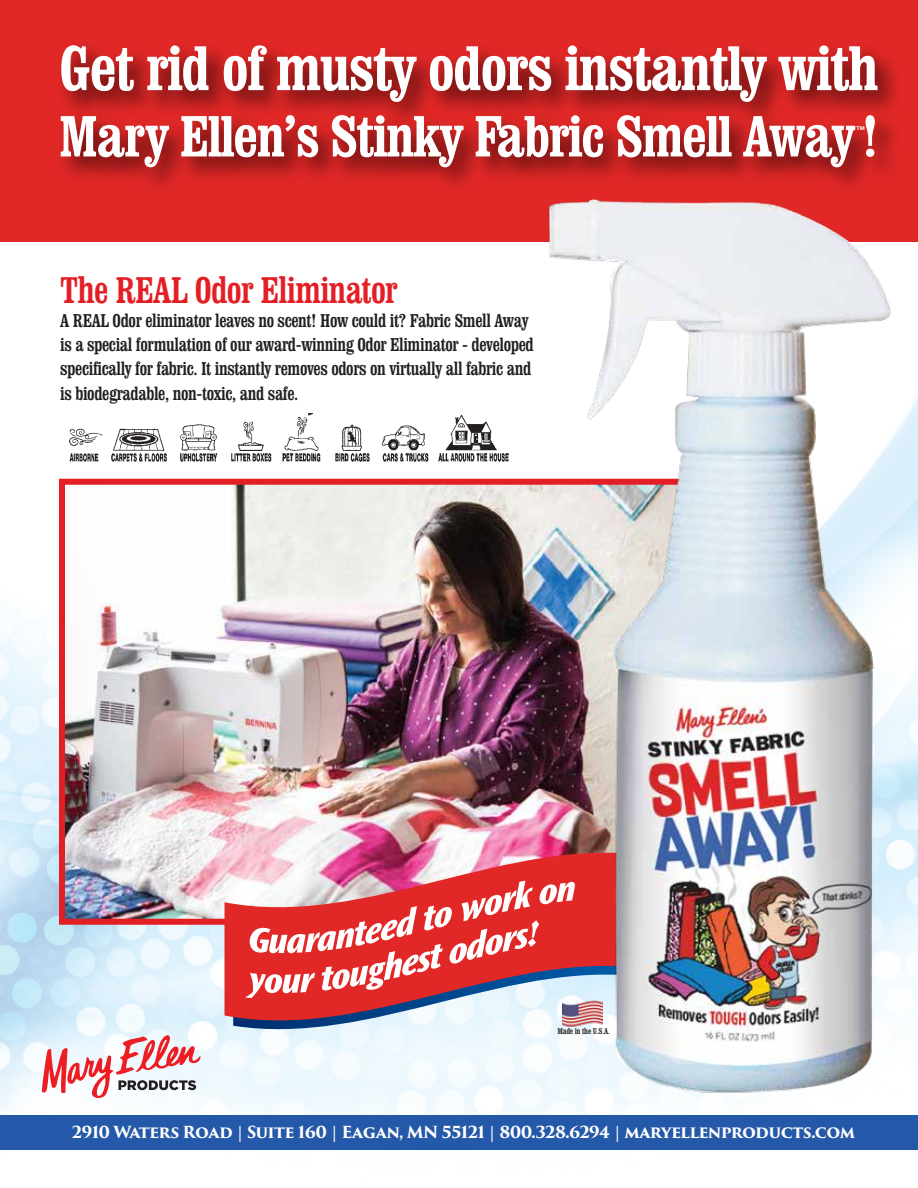
<style>
.page{position:relative;width:918px;height:1188px;background:#fff}
.page>*{position:absolute;margin:0;border:0;box-sizing:border-box;transform-origin:0 0}
.t1{font:700 condensed 61.95px "Clarendon BT";letter-spacing:-.02em;color:#fff}
.t2{font:700 condensed 57px "Clarendon BT";letter-spacing:-.02em;color:#fff}
.t3{font:condensed 38.1px "Clarendon BT";letter-spacing:-.02em;color:#e41e25}
.t4{font:condensed 19.05px/24.3px "Clarendon BT";letter-spacing:-.02em;color:#231f20}
.t5{font:700 16.2px "Trajan Pro 3";letter-spacing:-.04em;color:#fff}
.t6{font:condensed 8.55px "Clarendon BT";letter-spacing:-.02em;color:#231f20}
.t7{font:5.55px "Myriad MM 700 700";color:#fff}
</style>
<div class="page">
<img style="left:0;top:413px;width:526px;height:702px">
<img style="left:66px;top:486px;width:460px;height:432px">
<svg style="left:0;top:0;width:917px;height:242px;background:#ca2322"></svg>
<img style="left:59px;top:414px;width:458px;height:50px">
<div style="left:59px;top:479px;width:668px;height:446px;border:6px solid #e41e25"></div>
<div style="left:0;top:1115px;width:918px;height:35px;background:#2458a8"></div>
<svg style="left:225px;top:834px;width:301px;height:209px"></svg>
<svg style="left:245px;top:881px;width:281px;height:117px"></svg>
<img style="left:526px;top:160px;width:392px;height:955px">
<svg style="left:42px;top:1035px;width:160px;height:63px"></svg>
<h1 class="t1" style="left:59px;top:30px;width:820px">Get rid of musty odors instantly with</h1>
<h2 class="t2" style="left:59px;top:101px;width:821px">Mary Ellen’s Stinky Fabric Smell Away !</h2>
<p class="t7" style="left:857px;top:126px;width:10px">TM</p>
<h3 class="t3" style="left:60px;top:266px;width:339px">The REAL Odor Eliminator</h3>
<p class="t4" style="left:60px;top:308px;width:475px">A REAL Odor eliminator leaves no scent! How could it? Fabric Smell Away is a special formulation of our award-winning Odor Eliminator - developed specifically for fabric. It instantly removes odors on virtually all fabric and is biodegradable, non-toxic, and safe.</p>
<p class="t6" style="left:557px;top:1026px;width:54px">Made in the U.S.A.</p>
<p class="t5" style="left:72px;top:1120px;width:785px">2910 Waters Road | Suite 160 | Eagan, MN 55121 | 800.328.6294 | maryellenproducts.com</p>
</div>
